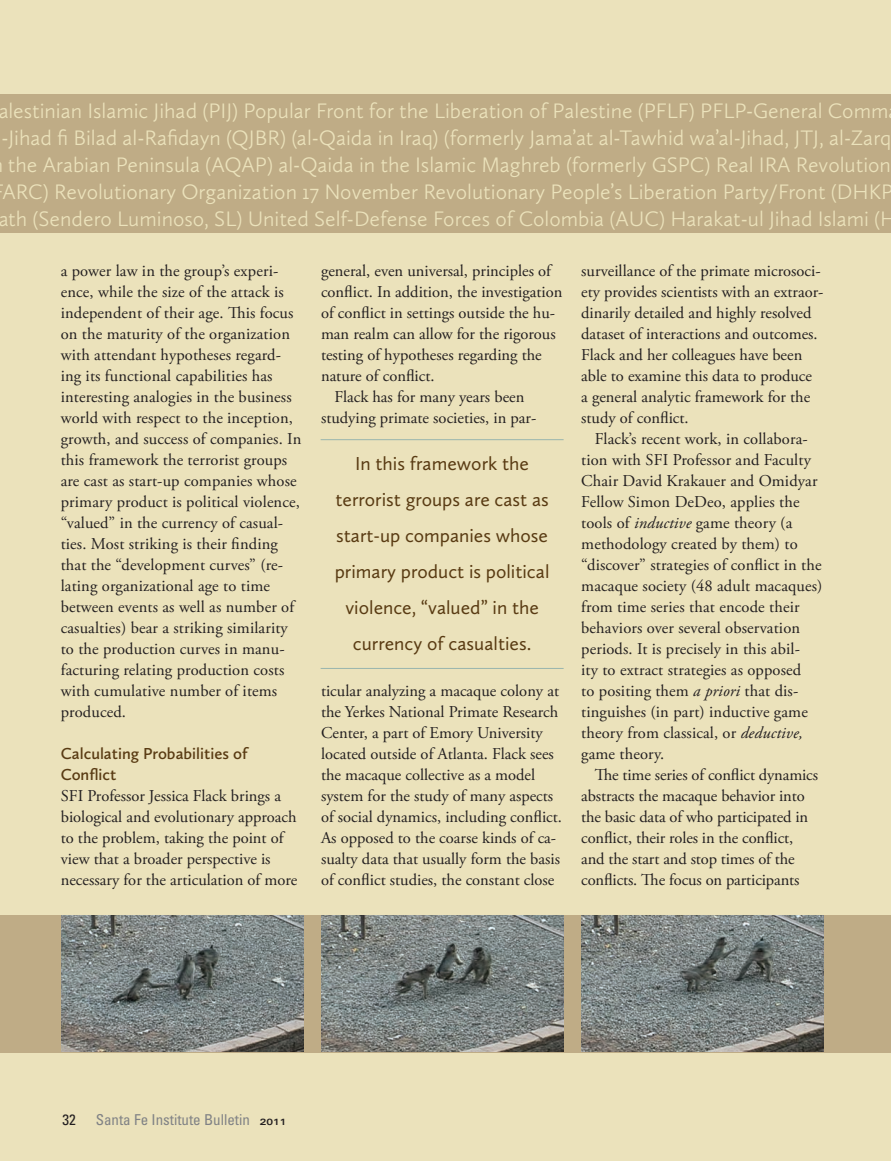
<style>
.page{position:relative;width:891px;height:1161px;background:#ebe2bb}
.page>*{position:absolute;margin:0;border:0;box-sizing:border-box;transform-origin:0 0}
.t1{font:300 21.75px/27px "Calluna Sans";color:#ebe2bb;text-align:center}
.t2{font:19.5px/36px "Calluna Sans";color:#593b13;text-align:center}
.t3{font:16.5px/21px "Adobe Garamond Pro";color:#231f20}
.t4{font:condensed 15px "Univers";color:#808285}
.t5{font:condensed 15px "Univers";color:#231f20}
.s1{font-family:"Calluna Sans";font-weight:600;color:#593b13}
.s2{font-style:italic}
.s3{font-weight:700;font-stretch:expanded;font-size:9px;color:#231f20}
</style>
<div class="page">
<div style="left:0;top:916px;width:891px;height:137px;background:#bfac86"></div>
<img style="left:581px;top:916px;width:243px;height:136px">
<img style="left:61px;top:916px;width:242px;height:136px">
<img style="left:321px;top:916px;width:243px;height:136px">
<div style="left:0;top:94px;width:891px;height:139px;background:#bfac86"></div>
<hr style="left:321px;top:439px;width:243px;height:1px;background:#99b5ae">
<hr style="left:321px;top:668px;width:243px;height:1px;background:#99b5ae">
<p class="t1" style="left:-2px;top:97px;width:900px">alestinian Islamic Jihad (PIJ) Popular Front for the Liberation of Palestine (PFLF) PFLP-General Comm -Jihad fi Bilad al-Rafidayn (QJBR) (al-Qaida in Iraq) (formerly Jama’at al-Tawhid wa’al-Jihad, JTJ, al-Zarq the Arabian Peninsula (AQAP) al-Qaida in the Islamic Maghreb (formerly GSPC) Real IRA Revolution ARC) Revolutionary Organization 17 November Revolutionary People’s Liberation Party/Front (DHKP ath (Sendero Luminoso, SL) United Self-Defense Forces of Colombia (AUC) Harakat-ul Jihad Islami (H</p>
<p class="t3" style="left:61px;top:261px;width:242px">a power law in the group’s experi&shy;ence, while the size of the attack is independent of their age. This focus on the maturity of the organization with attendant hypotheses regard&shy;ing its functional capabilities has interesting analogies in the business world with respect to the inception, growth, and success of companies. In this framework the terrorist groups are cast as start-up companies whose primary product is political violence, “valued” in the currency of casual&shy;ties. Most striking is their finding that the “development curves” (re&shy;lating organizational age to time between events as well as number of casualties) bear a striking similarity to the production curves in manu&shy;facturing relating production costs with cumulative number of items produced.</p>
<p class="t3" style="left:61px;top:744px;width:238px"><span class="s1">Calculating Probabilities of<br>Conflict<br></span>SFI Professor Jessica Flack brings a biological and evolutionary approach to the problem, taking the point of view that a broader perspective is necessary for the articulation of more</p>
<p class="t3" style="left:321px;top:261px;width:231px">general, even universal, principles of</p>
<p class="t3" style="left:321px;top:282px;width:243px">conflict. In addition, the investigation</p>
<p class="t3" style="left:321px;top:303px;width:236px">of conflict in settings outside the hu-</p>
<p class="t3" style="left:321px;top:324px;width:236px">man realm can allow for the rigorous</p>
<p class="t3" style="left:321px;top:345px;width:222px">testing of hypotheses regarding the</p>
<p class="t3" style="left:321px;top:366px;width:115px">nature of conflict.</p>
<p class="t3" style="left:335px;top:387px;width:191px">Flack has for many years been</p>
<p class="t3" style="left:321px;top:408px;width:217px">studying primate societies, in par-</p>
<p class="t2" style="left:335px;top:445px;width:216px">In this framework the terrorist groups are cast as start-up companies whose primary product is political violence, “valued” in the currency of casualties.</p>
<p class="t3" style="left:321px;top:681px;width:243px">ticular analyzing a macaque colony at the Yerkes National Primate Research Center, a part of Emory University located outside of Atlanta. Flack sees the macaque collective as a model system for the study of many aspects of social dynamics, including conflict.<br>As opposed to the coarse kinds of ca&shy;sualty data that usually form the basis of conflict studies, the constant close</p>
<p class="t3" style="left:581px;top:261px;width:241px">surveillance of the primate microsoci-</p>
<p class="t3" style="left:581px;top:282px;width:244px">ety provides scientists with an extraor-</p>
<p class="t3" style="left:581px;top:303px;width:232px">dinarily detailed and highly resolved</p>
<p class="t3" style="left:581px;top:324px;width:238px">dataset of interactions and outcomes.</p>
<p class="t3" style="left:581px;top:345px;width:223px">Flack and her colleagues have been</p>
<p class="t3" style="left:581px;top:366px;width:232px">able to examine this data to produce</p>
<p class="t3" style="left:581px;top:387px;width:230px">a general analytic framework for the</p>
<p class="t3" style="left:581px;top:408px;width:109px">study of conflict.</p>
<p class="t3" style="left:595px;top:429px;width:215px">Flack’s recent work, in collabora-</p>
<p class="t3" style="left:581px;top:450px;width:231px">tion with SFI Professor and Faculty</p>
<p class="t3" style="left:581px;top:471px;width:238px">Chair David Krakauer and Omidyar</p>
<p class="t3" style="left:581px;top:492px;width:220px">Fellow Simon DeDeo, applies the</p>
<p class="t3" style="left:581px;top:513px;width:213px">tools of <span class="s2">inductive</span> game theory (a</p>
<p class="t3" style="left:581px;top:534px;width:218px">methodology created by them) to</p>
<p class="t3" style="left:581px;top:555px;width:242px">“discover” strategies of conflict in the</p>
<p class="t3" style="left:581px;top:576px;width:243px">macaque society (48 adult macaques)</p>
<p class="t3" style="left:581px;top:597px;width:220px">from time series that encode their</p>
<p class="t3" style="left:581px;top:618px;width:220px">behaviors over several observation</p>
<p class="t3" style="left:581px;top:639px;width:220px">periods. It is precisely in this abil-</p>
<p class="t3" style="left:581px;top:660px;width:222px">ity to extract strategies as opposed</p>
<p class="t3" style="left:581px;top:681px;width:219px">to positing them <span class="s2">a priori</span> that dis-</p>
<p class="t3" style="left:581px;top:702px;width:228px">tinguishes (in part) inductive game</p>
<p class="t3" style="left:581px;top:723px;width:223px">theory from classical, or <span class="s2">deductive,</span></p>
<p class="t3" style="left:581px;top:744px;width:84px">game theory.</p>
<p class="t3" style="left:595px;top:765px;width:225px">The time series of conflict dynamics</p>
<p class="t3" style="left:581px;top:786px;width:225px">abstracts the macaque behavior into</p>
<p class="t3" style="left:581px;top:807px;width:228px">the basic data of who participated in</p>
<p class="t3" style="left:581px;top:828px;width:214px">conflict, their roles in the conflict,</p>
<p class="t3" style="left:581px;top:849px;width:215px">and the start and stop times of the</p>
<p class="t3" style="left:581px;top:870px;width:220px">conflicts. The focus on participants</p>
<p class="t5" style="left:62px;top:1110px;width:15px">32</p>
<p class="t4" style="left:96px;top:1110px;width:192px">Santa Fe Institute Bulletin <span class="s3">2011</span></p>
</div>
